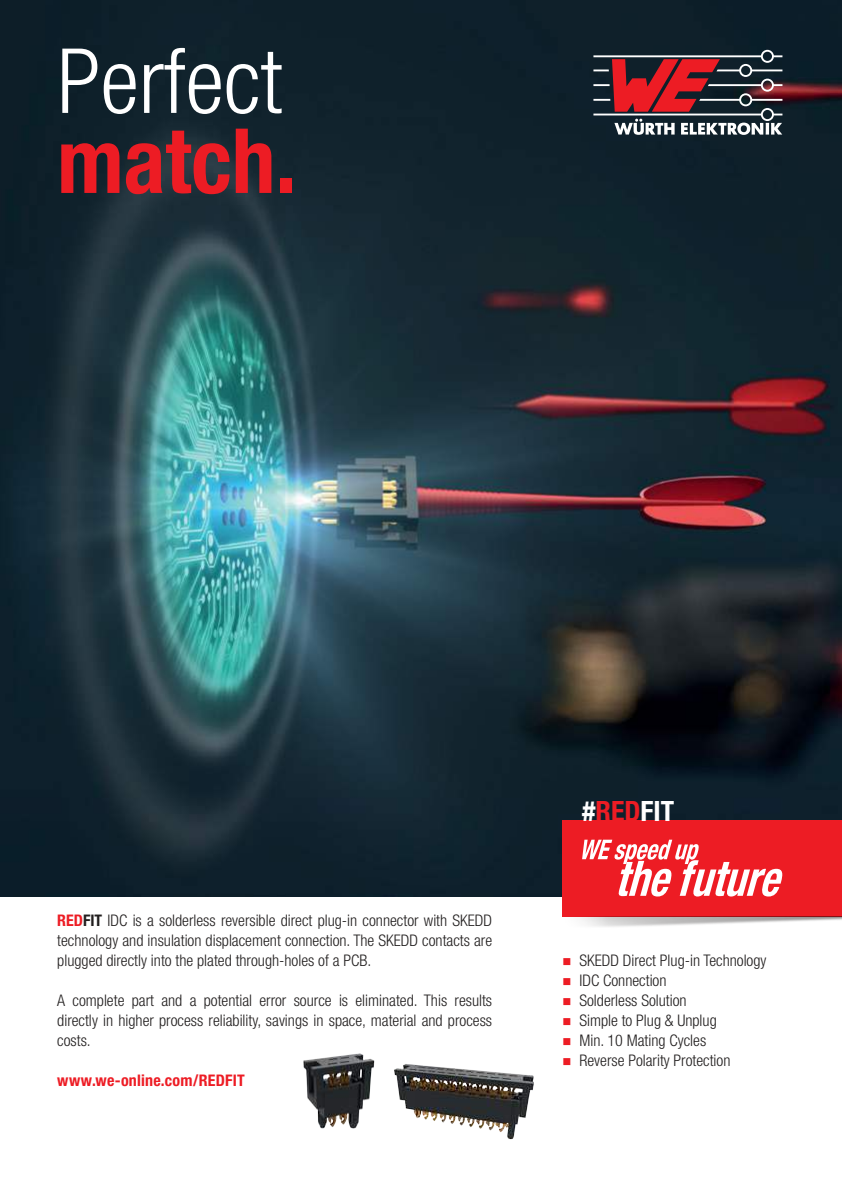
<style>
.page{position:relative;width:842px;height:1191px;background:#fff}
.page>*{position:absolute;margin:0;border:0;box-sizing:border-box;transform-origin:0 0}
.t1{font:300 condensed 90px "Helvetica Neue LT Pro";color:#fff}
.t2{font:700 condensed 90px "Helvetica Neue LT Pro";color:#ed1c24}
.t3{font:700 condensed 28px "Helvetica Neue LT Pro";color:#fff}
.t4{font:300 condensed 16px/20px "Helvetica Neue LT Pro";color:#221f1f;text-align:justify}
.t5{font:700 condensed 16px "Helvetica Neue LT Pro";letter-spacing:.015em;color:#ed1c24}
.s1{font-weight:700;color:#ed1c24}
.s2{font-weight:700}
.s3{color:#ed1c24}
</style>
<div class="page">
<img style="left:0;top:0;width:842px;height:896px">
<div style="left:562px;top:820px;width:280px;height:97px;background:#ed1c24"></div>
<svg style="left:582px;top:839px;width:201px;height:57px"></svg>
<svg style="left:593px;top:50px;width:189px;height:85px;background:#69424a"></svg>
<div style="left:0;top:743px;width:22px;height:154px;background:#0c1d2a"></div>
<img style="left:303px;top:1053px;width:72px;height:76px">
<img style="left:394px;top:1064px;width:140px;height:76px">
<h1 class="t1" style="left:57px;top:48px;width:226px">Perfect</h1>
<h1 class="t2" style="left:57px;top:127px;width:241px">match.</h1>
<p class="t4" style="left:57px;top:911px;width:436px"><span class="s1">RED</span><span class="s2">FIT</span> IDC is a solderless reversible direct plug-in connector with SKEDD technology and insulation displacement connection. The SKEDD contacts are plugged directly into the plated through-holes of a PCB.</p>
<p class="t4" style="left:57px;top:991px;width:436px">A complete part and a potential error source is eliminated. This results directly in higher process reliability, savings in space, material and process costs.</p>
<p class="t5" style="left:57px;top:1074px;width:189px">www.we-online.com/REDFIT</p>
<h2 class="t3" style="left:582px;top:800px;width:94px">#<span class="s3">RED</span>FIT</h2>
<p class="t4" style="left:579px;top:951px;width:189px;text-align:left">SKEDD Direct Plug-in Technology<br>IDC Connection<br>Solderless Solution<br>Simple to Plug &amp; Unplug<br>Min. 10 Mating Cycles<br>Reverse Polarity Protection</p>
</div>
